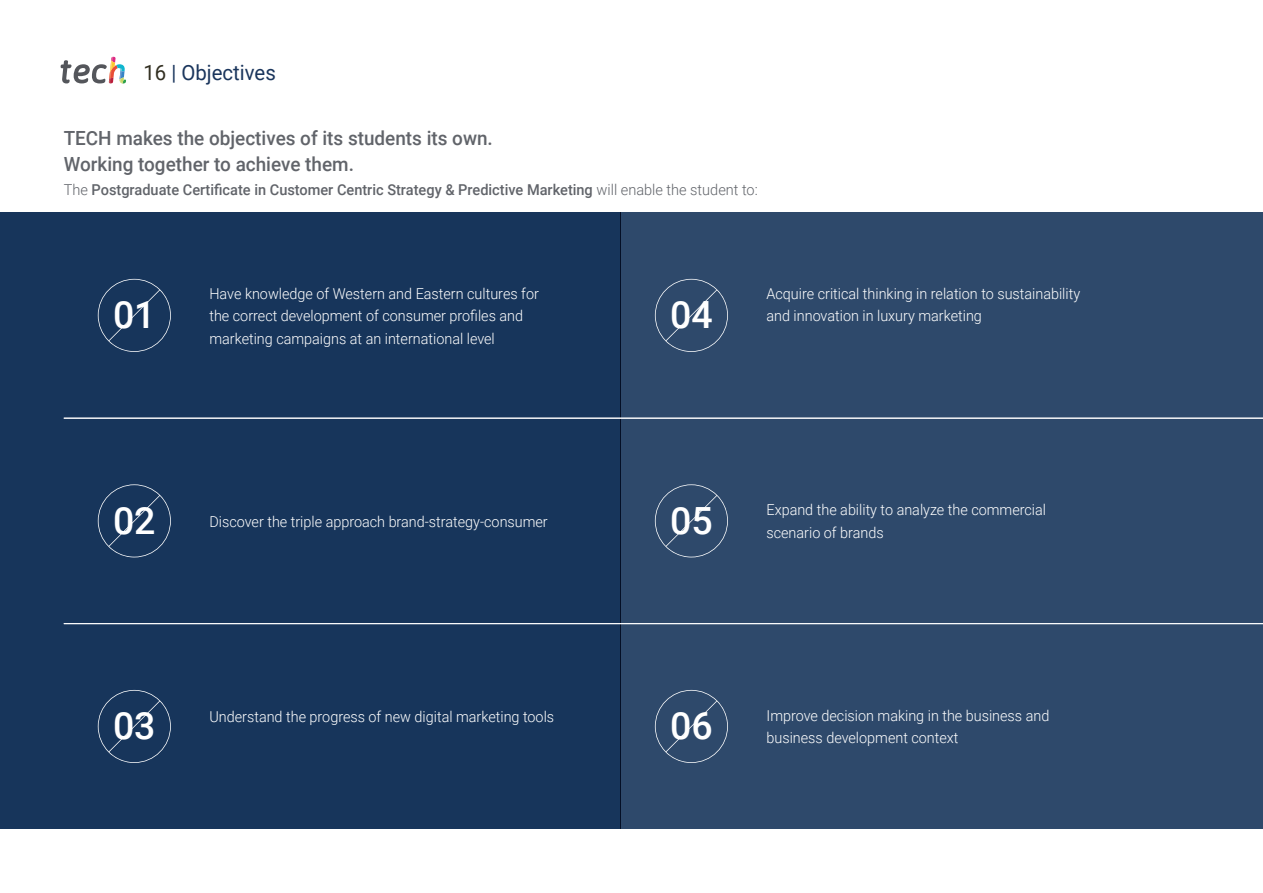
<style>
.page{position:relative;width:1263px;height:893px;background:#fff}
.page>*{position:absolute;margin:0;border:0;box-sizing:border-box;transform-origin:0 0}
.t1{font:500 37.5px "Roboto";color:#fff}
.t2{font:21px "Roboto";color:#1a355c}
.t3{font:500 19.5px/25.5px "Roboto";color:#61646a}
.t4{font:300 15px/22.5px "Roboto";color:#fff;scale:.96 1}
.t5{font:500 15px "Roboto";color:#61646a}
.s1{color:#312e20}
.s2{font-weight:300}
</style>
<div class="page">
<svg style="left:61px;top:57px;width:65px;height:27px"></svg>
<div style="left:0;top:213px;width:621px;height:616px;background:#17355b"></div>
<div style="left:621px;top:213px;width:642px;height:616px;background:#2e496b"></div>
<svg style="left:98px;top:279px;width:73px;height:73px"></svg>
<svg style="left:98px;top:690px;width:73px;height:73px"></svg>
<svg style="left:98px;top:484px;width:73px;height:73px"></svg>
<svg style="left:655px;top:279px;width:73px;height:73px"></svg>
<svg style="left:655px;top:484px;width:73px;height:73px"></svg>
<svg style="left:655px;top:690px;width:73px;height:73px"></svg>
<hr style="left:64px;top:418px;width:1199px;height:1px;background:#fff">
<hr style="left:64px;top:623px;width:1199px;height:1px;background:#fff">
<h2 class="t2" style="left:144px;top:57px;width:134px"><span class="s1">16</span> | Objectives</h2>
<h3 class="t3" style="left:64px;top:125px;width:431px">TECH makes the objectives of its students its own.<br>Working together to achieve them.</h3>
<p class="t5" style="left:64px;top:179px;width:695px"><span class="s2">The</span> Postgraduate Certificate in Customer Centric Strategy &amp; Predictive Marketing <span class="s2">will enable the student to:</span></p>
<h1 class="t1" style="left:113px;top:288px;width:44px">01</h1>
<p class="t4" style="left:209px;top:281px;width:345px">Have knowledge of Western and Eastern cultures for the correct development of consumer profiles and marketing campaigns at an international level</p>
<h1 class="t1" style="left:670px;top:288px;width:44px">04</h1>
<p class="t4" style="left:766px;top:281px;width:328px">Acquire critical thinking in relation to sustainability and innovation in luxury marketing</p>
<h1 class="t1" style="left:113px;top:494px;width:44px">02</h1>
<p class="t4" style="left:209px;top:509px;width:354px">Discover the triple approach brand-strategy-consumer</p>
<h1 class="t1" style="left:670px;top:494px;width:44px">05</h1>
<p class="t4" style="left:766px;top:498px;width:293px">Expand the ability to analyze the commercial scenario of brands</p>
<h1 class="t1" style="left:113px;top:699px;width:44px">03</h1>
<p class="t4" style="left:209px;top:705px;width:361px">Understand the progress of new digital marketing tools</p>
<h1 class="t1" style="left:670px;top:699px;width:44px">06</h1>
<p class="t4" style="left:766px;top:704px;width:296px">Improve decision making in the business and business development context</p>
</div>
